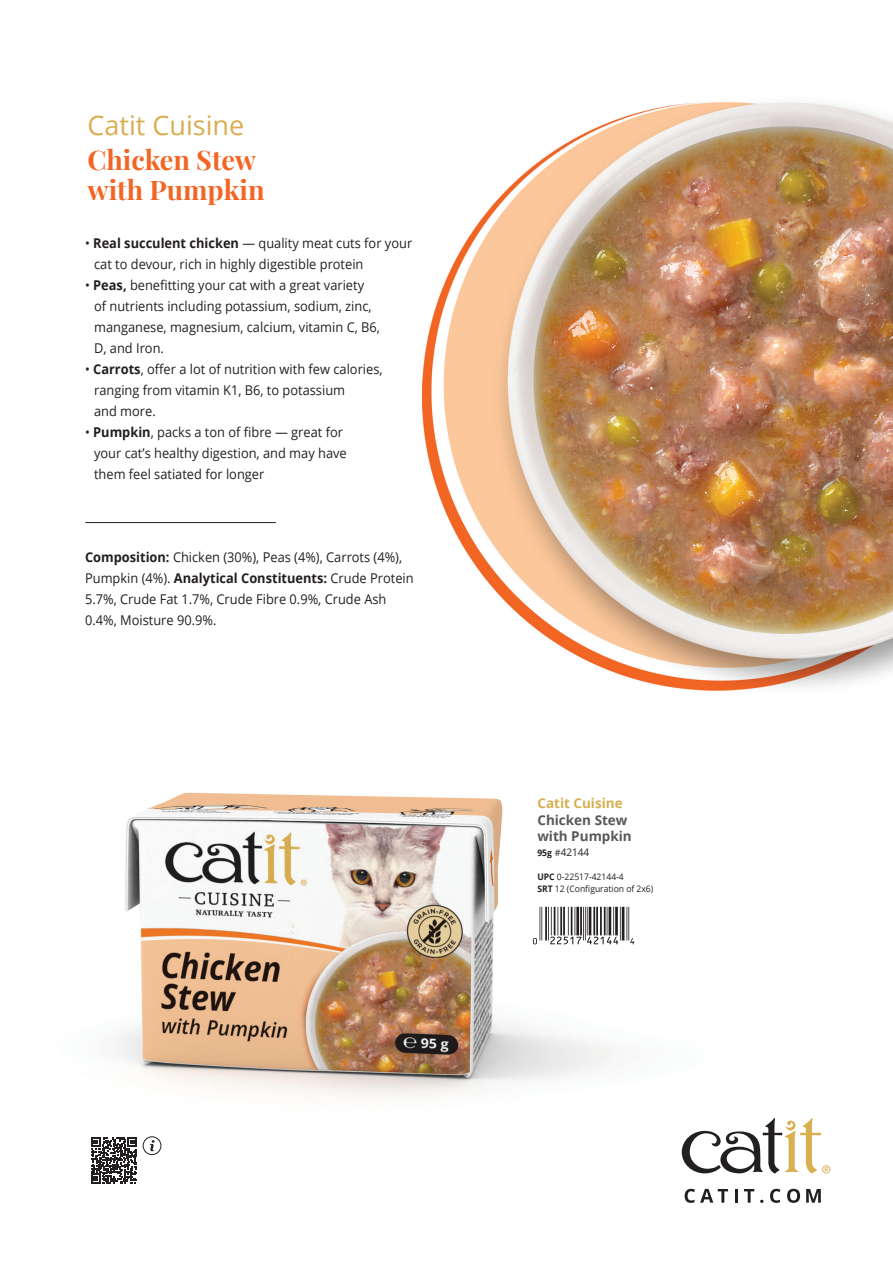
<style>
.page{position:relative;width:893px;height:1263px;background:#fff}
.page>*{position:absolute;margin:0;border:0;box-sizing:border-box;transform-origin:0 0}
.t1{font:700 27px/30px "Playfair Display";color:#f36523}
.t2{font:27px "Open Sans";color:#d8ae50}
.t3{font:13.5px/21px "Open Sans";color:#231f20;scale:.95 1}
.t4{font:700 13.5px/16.2px "Open Sans";color:#57585a}
.t5{font:10.5px "Open Sans";color:#231f20;scale:.95 1}
.t6{font:9px "Open Sans";color:#231f20;scale:.95 1}
.s1{font-weight:700}
.s2{color:#d8ae50}
.s3{font-weight:700;font-size:9px}
.s4{font-size:9px}
</style>
<div class="page">
<img style="left:91px;top:792px;width:614px;height:406px">
<img style="left:422px;top:102px;width:471px;height:589px">
<svg style="left:682px;top:1118px;width:148px;height:55px"></svg>
<svg style="left:685px;top:1189px;width:43px;height:14px"></svg>
<svg style="left:735px;top:1189px;width:2px;height:14px"></svg>
<svg style="left:744px;top:1189px;width:10px;height:14px"></svg>
<svg style="left:770px;top:1189px;width:10px;height:14px"></svg>
<svg style="left:787px;top:1189px;width:13px;height:14px"></svg>
<svg style="left:806px;top:1189px;width:15px;height:14px"></svg>
<hr style="left:628px;top:907px;width:1px;height:33px;background:#231f20">
<hr style="left:626px;top:907px;width:1px;height:33px;background:#231f20">
<hr style="left:622px;top:907px;width:2px;height:33px;background:#231f20">
<hr style="left:620px;top:907px;width:1px;height:33px;background:#231f20">
<hr style="left:585px;top:907px;width:1px;height:33px;background:#231f20">
<hr style="left:583px;top:907px;width:1px;height:33px;background:#231f20">
<hr style="left:580px;top:907px;width:2px;height:28px;background:#231f20">
<hr style="left:548px;top:907px;width:1px;height:33px;background:#231f20">
<hr style="left:545px;top:907px;width:2px;height:33px;background:#231f20">
<hr style="left:541px;top:907px;width:1px;height:33px;background:#231f20">
<hr style="left:539px;top:907px;width:1px;height:33px;background:#231f20">
<svg style="left:533px;top:938px;width:4px;height:6px"></svg>
<svg style="left:550px;top:907px;width:31px;height:37px"></svg>
<svg style="left:587px;top:907px;width:31px;height:37px"></svg>
<svg style="left:630px;top:938px;width:4px;height:6px"></svg>
<hr style="left:85px;top:522px;width:191px;height:1px;background:#231f20">
<svg style="left:91px;top:1137px;width:46px;height:46px"></svg>
<svg style="left:150px;top:1140px;width:4px;height:11px"></svg>
<div style="left:143px;top:1136px;width:18px;height:19px;border:1px solid #231f20;border-radius:50%"></div>
<p class="t2" style="left:87px;top:107px;width:158px">Catit Cuisine</p>
<p class="t1" style="left:87px;top:143px;width:179px">Chicken Stew with Pumpkin</p>
<p class="t3" style="left:94px;top:232px;width:336px;text-indent:-9px">• <span class="s1">Real succulent chicken</span> — quality meat cuts for your cat to devour, rich in highly digestible protein</p>
<p class="t3" style="left:94px;top:274px;width:302px;text-indent:-9px">• <span class="s1">Peas,</span> benefitting your cat with a great variety<br>of nutrients including potassium, sodium, zinc, manganese, magnesium, calcium, vitamin C, B6, D, and Iron.</p>
<p class="t3" style="left:94px;top:358px;width:305px;text-indent:-9px">• <span class="s1">Carrots</span>, offer a lot of nutrition with few calories, ranging from vitamin K1, B6, to potassium<br>and more.</p>
<p class="t3" style="left:94px;top:421px;width:267px;text-indent:-9px">• <span class="s1">Pumpkin</span>, packs a ton of fibre — great for your cat’s healthy digestion, and may have them feel satiated for longer</p>
<p class="t3" style="left:85px;top:546px;width:347px"><span class="s1">Composition:</span> Chicken (30%), Peas (4%), Carrots (4%), Pumpkin (4%). <span class="s1">Analytical Constituents:</span> Crude Protein 5.7%, Crude Fat 1.7%, Crude Fibre 0.9%, Crude Ash 0.4%, Moisture 90.9%.</p>
<p class="t4" style="left:537px;top:795px;width:96px"><span class="s2">Catit Cuisine<br></span>Chicken Stew with Pumpkin</p>
<p class="t5" style="left:537px;top:845px;width:56px"><span class="s3">95g</span> <span class="s4">#</span>42144</p>
<p class="t6" style="left:537px;top:870px;width:92px"><span class="s1">UPC</span> 0-22517-42144-4</p>
<p class="t6" style="left:537px;top:882px;width:124px"><span class="s1">SRT</span> 12 (Configuration of 2x6)</p>
</div>
